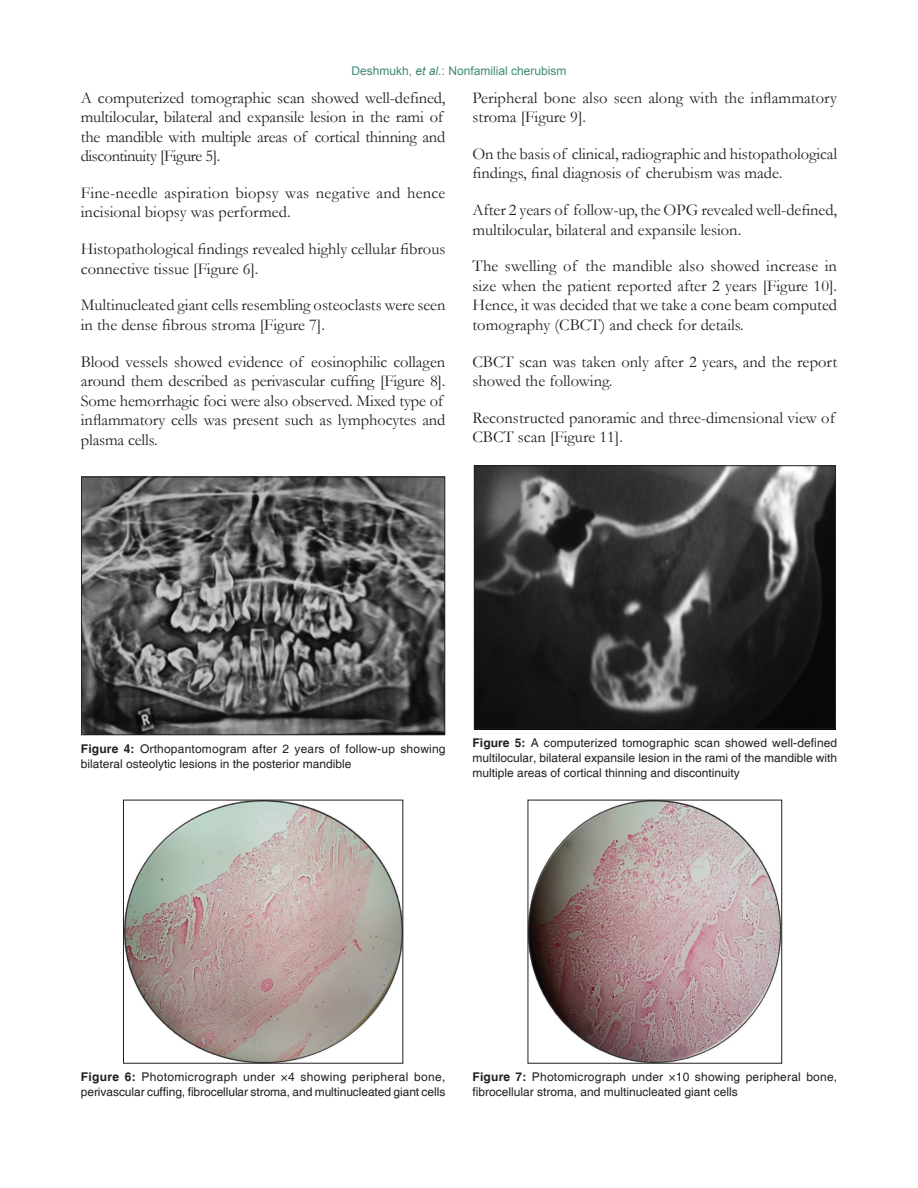
<style>
.page{position:relative;width:918px;height:1188px;background:#fff}
.page>*{position:absolute;margin:0;border:0;box-sizing:border-box;transform-origin:0 0}
.TX{font:16.5px/19.5px "Garamond";letter-spacing:-.005em;color:#231f20}
.TX-2{font:16.5px/19.5px "Garamond";letter-spacing:.015em;color:#231f20}
.FGC{font:12px/15px "Helvetica";color:#231f20}
.t1{font:12px "Arial";color:#3f897a}
.s1{font-style:italic}
.s2{font-weight:700}
</style>
<div class="page">
<img style="left:476px;top:468px;width:358px;height:259px">
<div style="left:474px;top:466px;width:362px;height:263px;border:1px solid #231f20"></div>
<img style="left:83px;top:479px;width:360px;height:254px">
<div style="left:81px;top:477px;width:364px;height:258px;border:1px solid #231f20"></div>
<img style="left:125px;top:802px;width:276px;height:259px">
<div style="left:123px;top:800px;width:280px;height:263px;border:1px solid #231f20"></div>
<img style="left:530px;top:802px;width:250px;height:259px">
<div style="left:528px;top:800px;width:254px;height:263px;border:1px solid #231f20"></div>
<p class="t1" style="left:352px;top:63px;width:216px">Deshmukh, <span class="s1">et al</span>.: Nonfamilial cherubism</p>
<p class="TX" style="left:81px;top:87px;width:366px">A computerized tomographic scan showed well‑defined, multilocular, bilateral and expansile lesion in the rami of the mandible with multiple areas of cortical thinning and discontinuity [Figure 5].</p>
<p class="TX-2" style="left:81px;top:183px;width:366px">Fine‑needle aspiration biopsy was negative and hence incisional biopsy was performed.</p>
<p class="TX" style="left:81px;top:239px;width:366px">Histopathological findings revealed highly cellular fibrous connective tissue [Figure 6].</p>
<p class="TX" style="left:81px;top:295px;width:366px">Multinucleated giant cells resembling osteoclasts were seen in the dense fibrous stroma [Figure 7].</p>
<p class="TX" style="left:81px;top:351px;width:366px">Blood vessels showed evidence of eosinophilic collagen around them described as perivascular cuffing [Figure 8].<br>Some hemorrhagic foci were also observed. Mixed type of inflammatory cells was present such as lymphocytes and plasma cells.</p>
<p class="TX" style="left:472px;top:87px;width:366px">Peripheral bone also seen along with the inflammatory stroma [Figure 9].</p>
<p class="TX" style="left:472px;top:144px;width:366px">On the basis of clinical, radiographic and histopathological findings, final diagnosis of cherubism was made.</p>
<p class="TX" style="left:472px;top:200px;width:366px">After 2 years of follow‑up, the OPG revealed well‑defined, multilocular, bilateral and expansile lesion.</p>
<p class="TX" style="left:472px;top:256px;width:366px;text-align:justify">The swelling of the mandible also showed increase in size when the patient reported after 2 years [Figure 10].<br>Hence, it was decided that we take a cone beam computed tomography (CBCT) and check for details.</p>
<p class="TX" style="left:472px;top:351px;width:366px">CBCT scan was taken only after 2 years, and the report showed the following.</p>
<p class="TX" style="left:472px;top:408px;width:364px">Reconstructed panoramic and three‑dimensional view of<br>CBCT scan [Figure 11].</p>
<p class="FGC" style="left:81px;top:741px;width:366px"><span class="s2">Figure 4:</span> Orthopantomogram after 2 years of follow-up showing bilateral osteolytic lesions in the posterior mandible</p>
<p class="FGC" style="left:472px;top:735px;width:366px;text-align:justify"><span class="s2">Figure 5:</span> A computerized tomographic scan showed well-defined multilocular, bilateral expansile lesion in the rami of the mandible with multiple areas of cortical thinning and discontinuity</p>
<p class="FGC" style="left:81px;top:1070px;width:366px"><span class="s2">Figure 6:</span> Photomicrograph under ×4 showing peripheral bone, perivascular cuffing, fibrocellular stroma, and multinucleated giant cells</p>
<p class="FGC" style="left:472px;top:1070px;width:366px"><span class="s2">Figure 7:</span> Photomicrograph under ×10 showing peripheral bone, fibrocellular stroma, and multinucleated giant cells</p>
</div>
